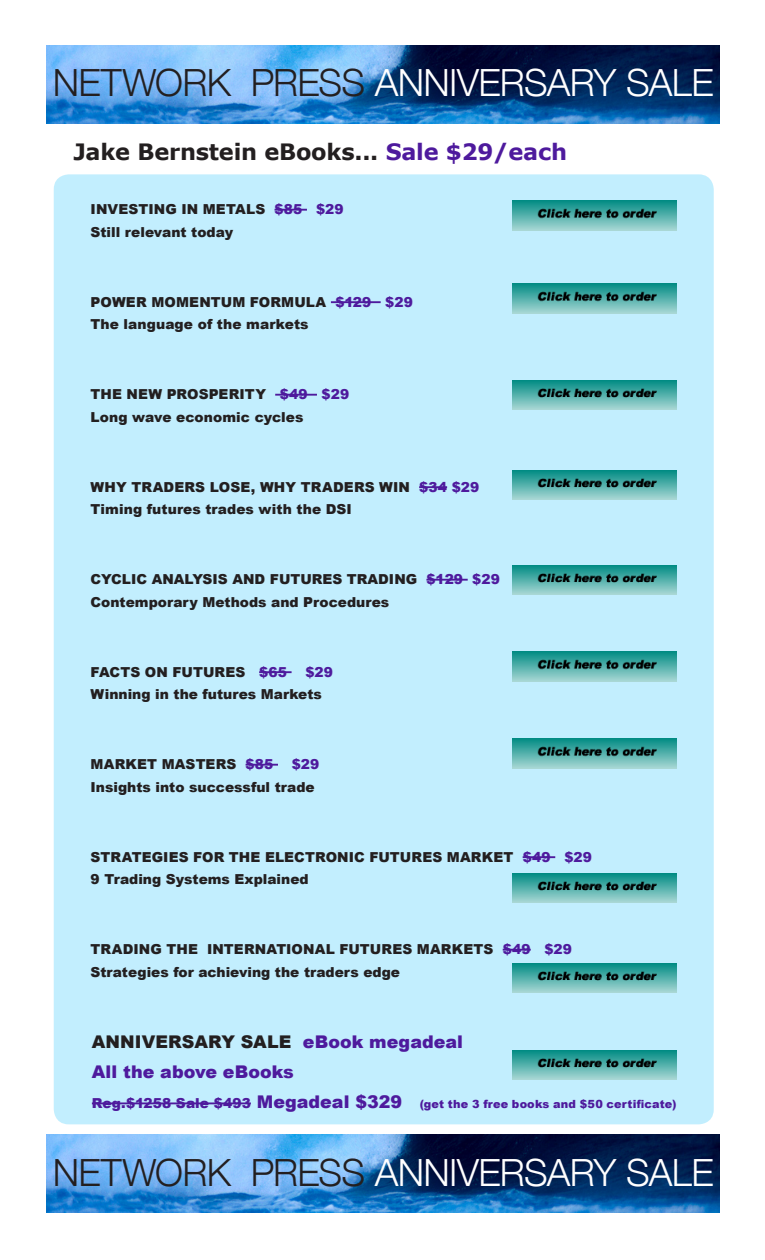
<style>
.page{position:relative;width:765px;height:1260px;background:#fff}
.page>*{position:absolute;margin:0;border:0;box-sizing:border-box;transform-origin:0 0}
.t1{font:300 37.5px "Helvetica Neue";letter-spacing:-.015em;color:#fff}
.t2{font:700 22.5px "Verdana";letter-spacing:-.01em;color:#231f20}
.t3{font:900 17.5px "Arial";letter-spacing:.005em;color:#231f20}
.t4{font:900 17.5px "Arial";letter-spacing:.005em;color:#4e1a9d}
.t5{font:900 13.75px/22.5px "Arial";color:#231f20}
.t6{font:900 11.25px "Arial";letter-spacing:.015em;color:#4e1a9d}
.s1{color:#231f20}
.s2{color:#4e1a9d}
.s3{font-size:13.75px}
.s4{font-size:17.5px}
</style>
<div class="page">
<img style="left:46px;top:45px;width:674px;height:78px">
<img style="left:46px;top:1134px;width:674px;height:79px">
<div style="left:54px;top:174px;width:660px;height:950px;background:#c2eefe;border-radius:15px"></div>
<hr style="left:275px;top:209px;width:32px;height:2px;background:#4e1a9d">
<hr style="left:331px;top:301px;width:50px;height:2px;background:#4e1a9d">
<hr style="left:275px;top:394px;width:42px;height:2px;background:#4e1a9d">
<hr style="left:419px;top:486px;width:28px;height:2px;background:#4e1a9d">
<hr style="left:426px;top:579px;width:42px;height:2px;background:#4e1a9d">
<hr style="left:259px;top:671px;width:33px;height:2px;background:#4e1a9d">
<hr style="left:246px;top:764px;width:32px;height:2px;background:#4e1a9d">
<hr style="left:523px;top:856px;width:32px;height:2px;background:#4e1a9d">
<hr style="left:503px;top:949px;width:28px;height:2px;background:#4e1a9d">
<hr style="left:92px;top:1102px;width:159px;height:2px;background:#4e1a9d">
<img style="left:512px;top:201px;width:165px;height:29px">
<img style="left:512px;top:284px;width:165px;height:29px">
<img style="left:512px;top:380px;width:165px;height:30px">
<img style="left:512px;top:470px;width:165px;height:29px">
<img style="left:512px;top:565px;width:165px;height:29px">
<img style="left:512px;top:652px;width:165px;height:29px">
<img style="left:512px;top:739px;width:165px;height:29px">
<img style="left:512px;top:873px;width:165px;height:29px">
<img style="left:512px;top:963px;width:165px;height:30px">
<img style="left:512px;top:1050px;width:165px;height:30px">
<p class="t1" style="left:53px;top:60px;width:663px"><span class="s1">NETWORK PRESS</span> ANNIVERSARY SALE</p>
<p class="t2" style="left:73px;top:137px;width:495px">Jake Bernstein eBooks... <span class="s2">Sale $29/each</span></p>
<p class="t5" style="left:91px;top:198px;width:255px">INVESTING IN METALS <span class="s2">$85 $29<br></span>Still relevant today</p>
<p class="t5" style="left:91px;top:290px;width:324px">POWER MOMENTUM FORMULA <span class="s2">$129 $29<br></span>The language of the markets</p>
<p class="t5" style="left:91px;top:383px;width:260px">THE NEW PROSPERITY <span class="s2">$49 $29<br></span>Long wave economic cycles</p>
<p class="t5" style="left:91px;top:475px;width:390px">WHY TRADERS LOSE, WHY TRADERS WIN <span class="s2">$34 $29<br></span>Timing futures trades with the DSI</p>
<p class="t5" style="left:91px;top:568px;width:411px">CYCLIC ANALYSIS AND FUTURES TRADING <span class="s2">$129 $29<br></span>Contemporary Methods and Procedures</p>
<p class="t5" style="left:91px;top:660px;width:244px;text-indent:215px"><span class="s2">$29<br></span>Winning in the futures Markets</p>
<p class="t5" style="left:91px;top:660px;width:198px">FACTS ON FUTURES <span class="s2">$65</span></p>
<p class="t5" style="left:91px;top:753px;width:184px">MARKET MASTERS <span class="s2">$85</span></p>
<p class="t5" style="left:91px;top:753px;width:230px;text-indent:201px"><span class="s2">$29<br></span>Insights into successful trade</p>
<p class="t5" style="left:91px;top:845px;width:503px">STRATEGIES FOR THE ELECTRONIC FUTURES MARKET <span class="s2">$49 $29<br></span>9 Trading Systems Explained</p>
<p class="t5" style="left:91px;top:938px;width:483px">TRADING THE INTERNATIONAL FUTURES MARKETS <span class="s2">$49 $29<br></span>Strategies for achieving the traders edge</p>
<p class="t3" style="left:92px;top:1029px;width:373px">ANNIVERSARY SALE <span class="s2">eBook megadeal</span></p>
<p class="t4" style="left:92px;top:1059px;width:204px">All the above eBooks</p>
<p class="t6" style="left:92px;top:1096px;width:586px"><span class="s3">Reg.$1258 Sale $493</span> <span class="s4">Megadeal $329</span> (get the 3 free books and $50 certificate)</p>
<p class="t1" style="left:53px;top:1149px;width:663px"><span class="s1">NETWORK PRESS</span> ANNIVERSARY SALE</p>
</div>
